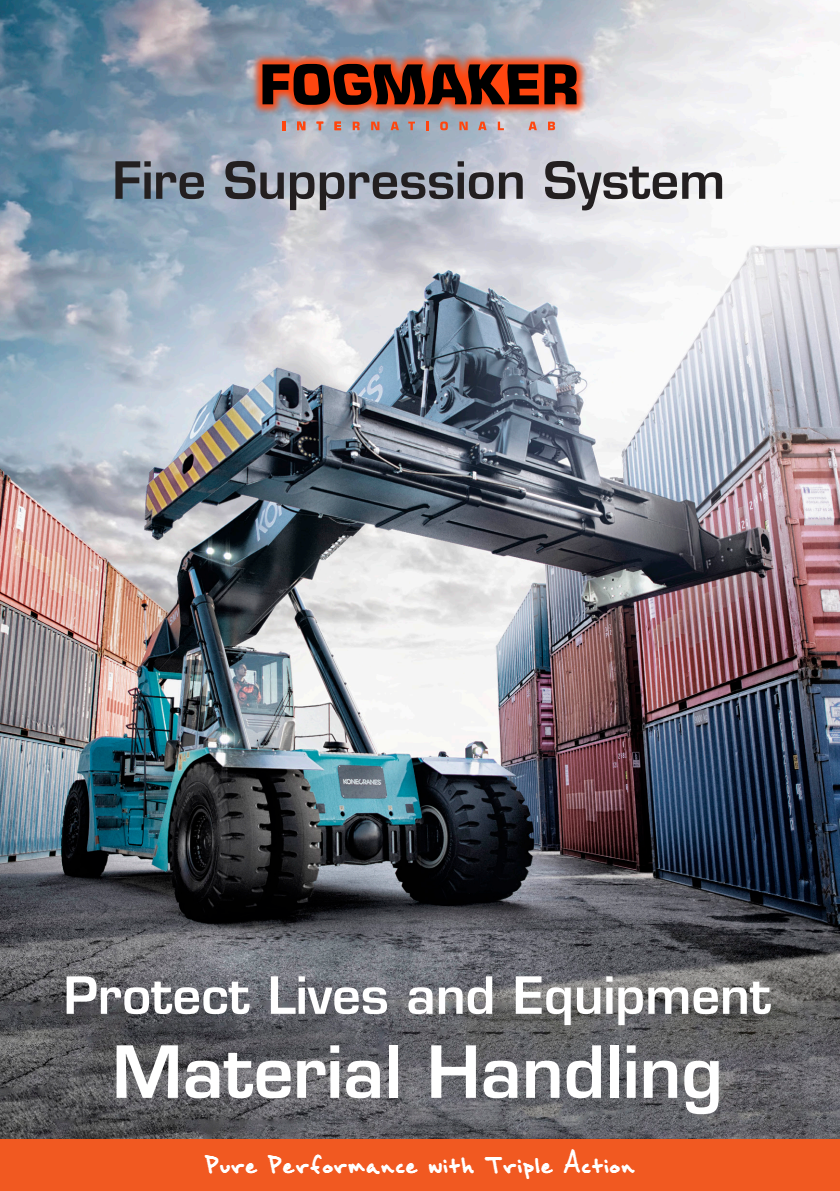
<style>
.page{position:relative;width:840px;height:1191px;background:#fff}
.page>*{position:absolute;margin:0;border:0;box-sizing:border-box;transform-origin:0 0}
.t1{font:600 70px "Eurostile LT Std";color:#fff}
.t2{font:600 50px "Eurostile LT Std";color:#fff}
.t3{font:600 50px "Eurostile LT Std";color:#231f20}
.t4{font:38px "Brown Bag Lunch";color:#fff}
</style>
<div class="page">
<img style="left:0;top:0;width:839px;height:1140px">
<div style="left:0;top:1140px;width:839px;height:51px;background:#f15921"></div>
<svg style="left:283px;top:122px;width:2px;height:8px"></svg>
<svg style="left:297px;top:122px;width:8px;height:8px"></svg>
<svg style="left:316px;top:122px;width:7px;height:8px"></svg>
<svg style="left:334px;top:122px;width:7px;height:8px"></svg>
<svg style="left:352px;top:122px;width:7px;height:8px"></svg>
<svg style="left:371px;top:122px;width:8px;height:8px"></svg>
<svg style="left:390px;top:122px;width:9px;height:8px"></svg>
<svg style="left:408px;top:122px;width:7px;height:8px"></svg>
<svg style="left:426px;top:122px;width:2px;height:8px"></svg>
<svg style="left:440px;top:122px;width:7px;height:8px"></svg>
<svg style="left:459px;top:122px;width:8px;height:8px"></svg>
<svg style="left:478px;top:122px;width:8px;height:8px"></svg>
<svg style="left:497px;top:122px;width:6px;height:8px"></svg>
<svg style="left:528px;top:122px;width:8px;height:8px"></svg>
<svg style="left:547px;top:122px;width:7px;height:8px"></svg>
<img style="left:249px;top:48px;width:340px;height:74px">
<svg style="left:262px;top:64px;width:276px;height:41px;background:#5f1d0a"></svg>
<svg style="left:544px;top:64px;width:32px;height:40px"></svg>
<p class="t3" style="left:112px;top:149px;width:614px">Fire Suppression System</p>
<p class="t2" style="left:64px;top:964px;width:708px">Protect Lives and Equipment</p>
<p class="t1" style="left:112px;top:1028px;width:612px">Material Handling</p>
<p class="t4" style="left:204px;top:1143px;width:432px">Pure Performance with Triple Action</p>
</div>
